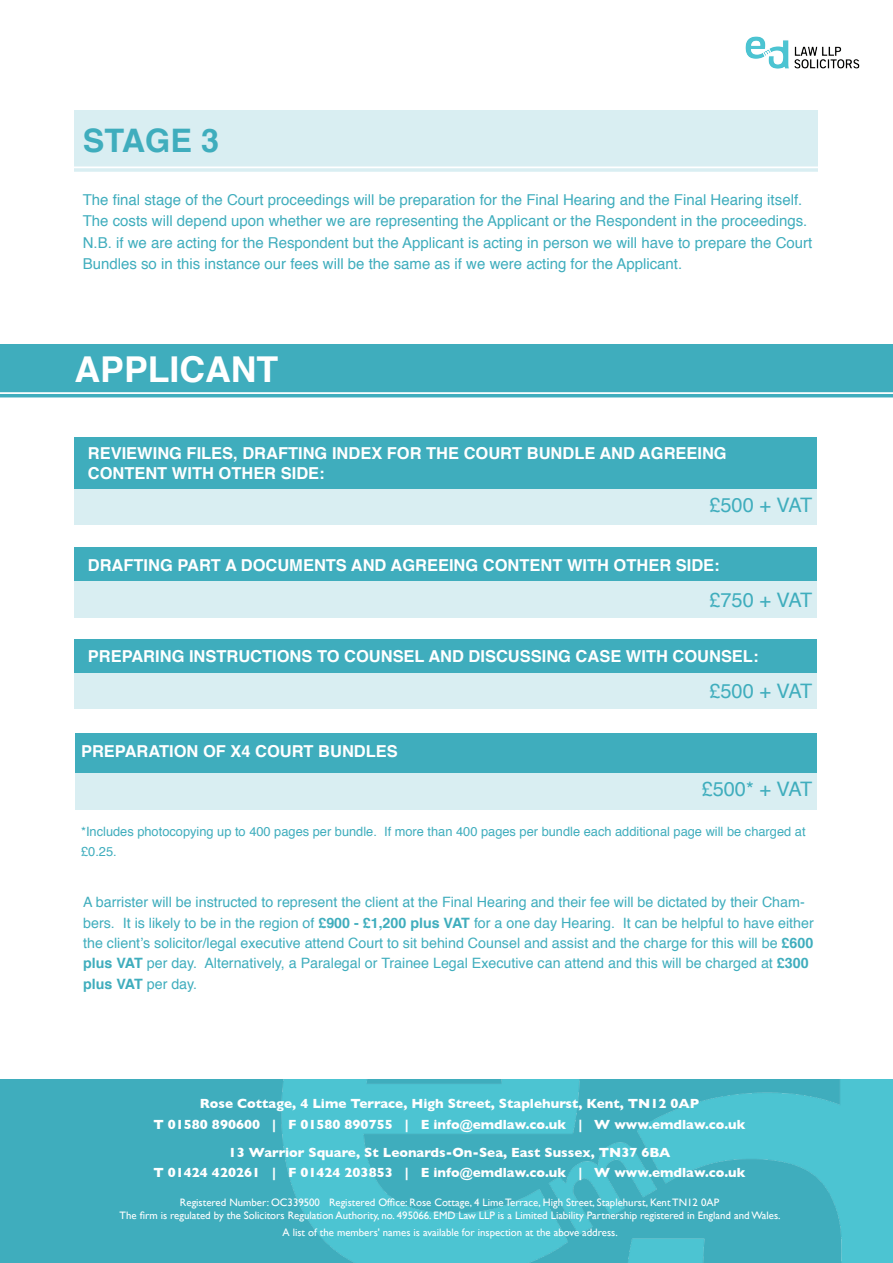
<style>
.page{position:relative;width:893px;height:1263px;background:#fff}
.page>*{position:absolute;margin:0;border:0;box-sizing:border-box;transform-origin:0 0}
.t1{font:700 35.7px "Helvetica";color:#fff}
.t2{font:700 32.4px "Helvetica";color:#3fadbd}
.t3{font:19.95px "Helvetica";letter-spacing:-.035em;color:#3fadbd}
.t4{font:700 16.5px "Helvetica";color:#fff}
.t5{font:15px/21.5px "Helvetica";color:#3fadbd}
.t6{font:14.25px/20.4px "Helvetica";color:#3fadbd}
.t7{font:700 13.5px "Gill Sans";color:#fff}
.t8{font:12.9px/20px "Helvetica";color:#3fadbd}
.t9{font:10.8px "Gill Sans";color:#fff}
.s1{font-weight:700}
</style>
<div class="page">
<div style="left:0;top:1079px;width:893px;height:184px;background:#3fadbd"></div>
<img style="left:281px;top:1079px;width:612px;height:183px">
<div style="left:0;top:344px;width:893px;height:56px;background:#3fadbd"></div>
<div style="left:75px;top:488px;width:742px;height:37px;background:#d9eef2"></div>
<div style="left:75px;top:437px;width:742px;height:51px;background:#3fadbd"></div>
<div style="left:75px;top:111px;width:743px;height:63px;background:#d9eef2"></div>
<div style="left:66px;top:172px;width:752px;height:5px;background:#fff"></div>
<hr style="left:66px;top:166px;width:752px;height:2px;background:#fff">
<div style="left:75px;top:773px;width:742px;height:36px;background:#d9eef2"></div>
<div style="left:75px;top:733px;width:742px;height:40px;background:#3fadbd"></div>
<div style="left:75px;top:581px;width:742px;height:37px;background:#d9eef2"></div>
<div style="left:75px;top:547px;width:742px;height:34px;background:#3fadbd"></div>
<div style="left:0;top:397px;width:893px;height:6px;background:#fff"></div>
<hr style="left:0;top:392px;width:893px;height:2px;background:#fff">
<img style="left:745px;top:36px;width:115px;height:33px">
<div style="left:75px;top:672px;width:742px;height:37px;background:#d9eef2"></div>
<div style="left:75px;top:639px;width:742px;height:33px;background:#3fadbd"></div>
<p class="t2" style="left:83px;top:115px;width:138px">STAGE 3</p>
<p class="t5" style="left:83px;top:189px;width:731px">The final stage of the Court proceedings will be preparation for the Final Hearing and the Final Hearing itself.<br>The costs will depend upon whether we are representing the Applicant or the Respondent in the proceedings.<br>N.B. if we are acting for the Respondent but the Applicant is acting in person we will have to prepare the Court Bundles so in this instance our fees will be the same as if we were acting for the Applicant.</p>
<p class="t1" style="left:75px;top:341px;width:205px">APPLICANT</p>
<p class="t4" style="left:88px;top:440px;width:640px">REVIEWING FILES, DRAFTING INDEX FOR THE COURT BUNDLE AND AGREEING</p>
<p class="t4" style="left:88px;top:460px;width:238px">CONTENT WITH OTHER SIDE:</p>
<p class="t3" style="left:709px;top:490px;width:104px">£500 + VAT</p>
<p class="t4" style="left:88px;top:552px;width:633px">DRAFTING PART A DOCUMENTS AND AGREEING CONTENT WITH OTHER SIDE:</p>
<p class="t3" style="left:709px;top:584px;width:104px">£750 + VAT</p>
<p class="t4" style="left:88px;top:643px;width:672px">PREPARING INSTRUCTIONS TO COUNSEL AND DISCUSSING CASE WITH COUNSEL:</p>
<p class="t3" style="left:709px;top:675px;width:104px">£500 + VAT</p>
<p class="t4" style="left:81px;top:738px;width:318px">PREPARATION OF X4 COURT BUNDLES</p>
<p class="t3" style="left:702px;top:773px;width:112px">£500* + VAT</p>
<p class="t8" style="left:81px;top:821px;width:726px">*Includes photocopying up to 400 pages per bundle. If more than 400 pages per bundle each additional page will be charged at £0.25.</p>
<p class="t6" style="left:83px;top:892px;width:732px">A barrister will be instructed to represent the client at the Final Hearing and their fee will be dictated by their Cham&shy;bers. It is likely to be in the region of <span class="s1">£900 - £1,200 plus VAT</span> for a one day Hearing. It can be helpful to have either the client’s solicitor/legal executive attend Court to sit behind Counsel and assist and the charge for this will be <span class="s1">£600 plus VAT</span> per day. Alternatively, a Paralegal or Trainee Legal Executive can attend and this will be charged at <span class="s1">£300 plus VAT</span> per day.</p>
<p class="t7" style="left:200px;top:1096px;width:501px">Rose Cottage, 4 Lime Terrace, High Street, Staplehurst, Kent, TN12 0AP</p>
<p class="t7" style="left:153px;top:1116px;width:594px">T 01580 890600 | F 01580 890755 | E info@emdlaw.co.uk | W www.emdlaw.co.uk</p>
<p class="t7" style="left:229px;top:1144px;width:443px">13 Warrior Square, St Leonards-On-Sea, East Sussex, TN37 6BA</p>
<p class="t7" style="left:153px;top:1165px;width:594px">T 01424 420261 | F 01424 203853 | E info@emdlaw.co.uk | W www.emdlaw.co.uk</p>
<p class="t9" style="left:180px;top:1196px;width:541px">Registered Number: OC339500 Registered Office: Rose Cottage, 4 Lime Terrace, High Street, Staplehurst, Kent TN12 0AP</p>
<p class="t9" style="left:120px;top:1209px;width:662px">The firm is regulated by the Solicitors Regulation Authority, no. 495066. EMD Law LLP is a Limited Liability Partnership registered in England and Wales.</p>
<p class="t9" style="left:282px;top:1225px;width:337px">A list of the members' names is available for inspection at the above address.</p>
</div>
